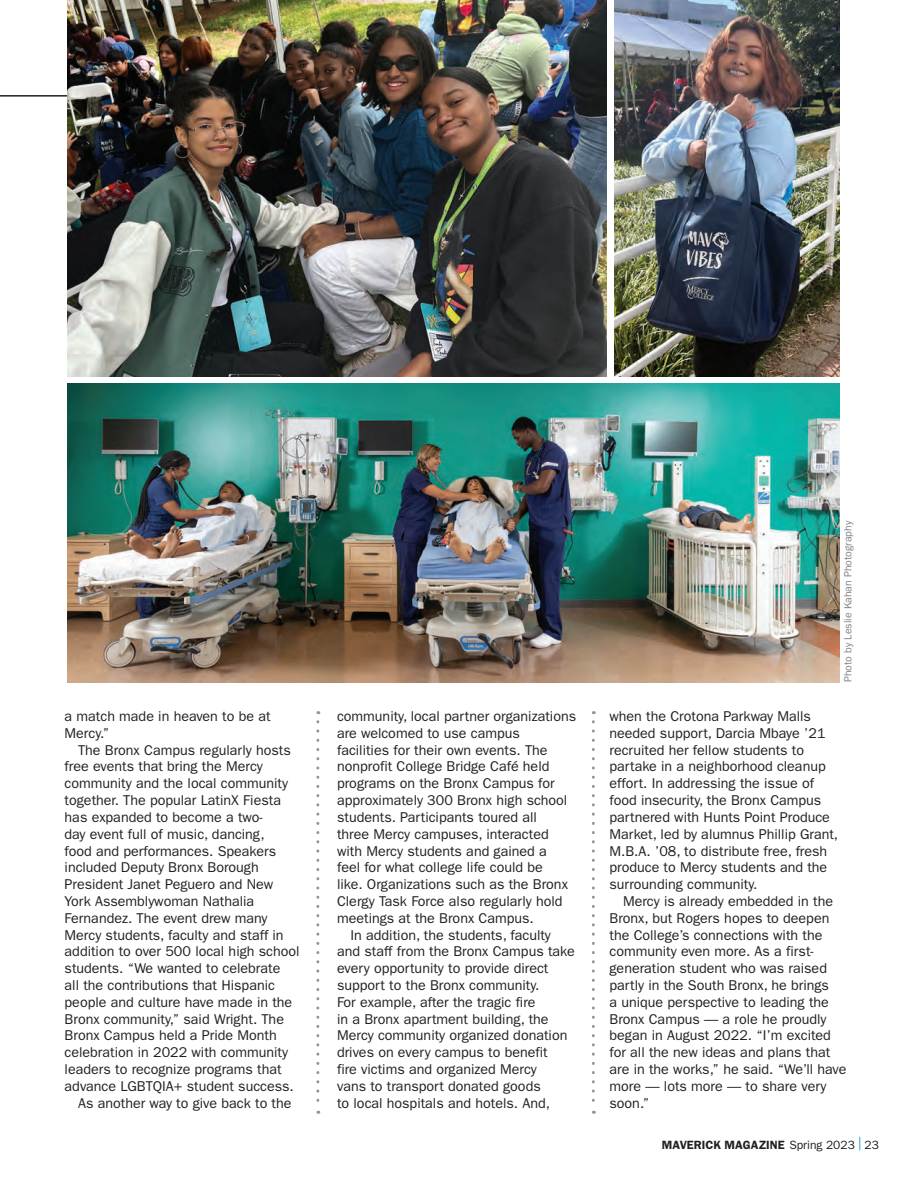
<style>
.page{position:relative;width:920px;height:1190px;background:#fff}
.page>*{position:absolute;margin:0;border:0;box-sizing:border-box;transform-origin:0 0}
.t1{font:14.25px/16.8px "ITC Franklin Gothic Std";color:#231f20}
.t2{font:600 12px "ITC Franklin Gothic Std";color:#231f20}
.t3{font:10.5px "ITC Franklin Gothic Std";color:#808285}
.s1{font-weight:400}
.s2{font-weight:400;font-size:13.5px;color:#009bc8}
</style>
<div class="page">
<hr style="left:0;top:95px;width:543px;height:2px;background:#231f20">
<img style="left:67px;top:0;width:538px;height:376px">
<img style="left:67px;top:384px;width:772px;height:298px">
<img style="left:614px;top:0;width:225px;height:376px">
<svg style="left:316px;top:721px;width:3px;height:392px"></svg>
<svg style="left:591px;top:721px;width:3px;height:392px"></svg>
<p class="t1" style="left:65px;top:707px;width:207px">a match made in heaven to be at<br>Mercy.”</p>
<p class="t1" style="left:78px;top:741px;width:214px">The Bronx Campus regularly hosts</p>
<p class="t1" style="left:65px;top:758px;width:200px">free events that bring the Mercy</p>
<p class="t1" style="left:65px;top:774px;width:225px">community and the local community</p>
<p class="t1" style="left:65px;top:791px;width:218px">together. The popular LatinX Fiesta</p>
<p class="t1" style="left:65px;top:808px;width:199px">has expanded to become a two-</p>
<p class="t1" style="left:65px;top:825px;width:201px">day event full of music, dancing,</p>
<p class="t1" style="left:65px;top:842px;width:213px">food and performances. Speakers</p>
<p class="t1" style="left:65px;top:858px;width:195px">included Deputy Bronx Borough</p>
<p class="t1" style="left:65px;top:875px;width:210px">President Janet Peguero and New</p>
<p class="t1" style="left:65px;top:892px;width:191px">York Assemblywoman Nathalia</p>
<p class="t1" style="left:65px;top:909px;width:204px">Fernandez. The event drew many</p>
<p class="t1" style="left:65px;top:926px;width:220px">Mercy students, faculty and staff in</p>
<p class="t1" style="left:65px;top:942px;width:236px">addition to over 500 local high school</p>
<p class="t1" style="left:65px;top:959px;width:217px">students. “We wanted to celebrate</p>
<p class="t1" style="left:65px;top:976px;width:212px">all the contributions that Hispanic</p>
<p class="t1" style="left:65px;top:993px;width:229px">people and culture have made in the</p>
<p class="t1" style="left:65px;top:1010px;width:221px">Bronx community,” said Wright. The</p>
<p class="t1" style="left:65px;top:1026px;width:213px">Bronx Campus held a Pride Month</p>
<p class="t1" style="left:65px;top:1043px;width:225px">celebration in 2022 with community</p>
<p class="t1" style="left:65px;top:1060px;width:218px">leaders to recognize programs that</p>
<p class="t1" style="left:65px;top:1077px;width:230px">advance LGBTQIA+ student success.</p>
<p class="t1" style="left:78px;top:1094px;width:215px">As another way to give back to the</p>
<p class="t1" style="left:337px;top:707px;width:240px">community, local partner organizations</p>
<p class="t1" style="left:337px;top:724px;width:184px">are welcomed to use campus</p>
<p class="t1" style="left:337px;top:741px;width:212px">facilities for their own events. The</p>
<p class="t1" style="left:337px;top:758px;width:214px">nonprofit College Bridge Café held</p>
<p class="t1" style="left:337px;top:774px;width:219px">programs on the Bronx Campus for</p>
<p class="t1" style="left:337px;top:791px;width:232px">approximately 300 Bronx high school</p>
<p class="t1" style="left:337px;top:808px;width:201px">students. Participants toured all</p>
<p class="t1" style="left:337px;top:825px;width:213px">three Mercy campuses, interacted</p>
<p class="t1" style="left:337px;top:842px;width:211px">with Mercy students and gained a</p>
<p class="t1" style="left:337px;top:858px;width:207px">feel for what college life could be</p>
<p class="t1" style="left:337px;top:875px;width:232px">like. Organizations such as the Bronx</p>
<p class="t1" style="left:337px;top:892px;width:227px">Clergy Task Force also regularly hold</p>
<p class="t1" style="left:337px;top:909px;width:198px">meetings at the Bronx Campus.</p>
<p class="t1" style="left:350px;top:926px;width:202px">In addition, the students, faculty</p>
<p class="t1" style="left:337px;top:942px;width:239px">and staff from the Bronx Campus take</p>
<p class="t1" style="left:337px;top:959px;width:213px">every opportunity to provide direct</p>
<p class="t1" style="left:337px;top:976px;width:204px">support to the Bronx community.</p>
<p class="t1" style="left:337px;top:993px;width:200px">For example, after the tragic fire</p>
<p class="t1" style="left:337px;top:1010px;width:213px">in a Bronx apartment building, the</p>
<p class="t1" style="left:337px;top:1026px;width:232px">Mercy community organized donation</p>
<p class="t1" style="left:337px;top:1043px;width:212px">drives on every campus to benefit</p>
<p class="t1" style="left:337px;top:1060px;width:201px">fire victims and organized Mercy</p>
<p class="t1" style="left:337px;top:1077px;width:205px">vans to transport donated goods</p>
<p class="t1" style="left:337px;top:1094px;width:214px">to local hospitals and hotels. And,</p>
<p class="t3" style="left:841px;top:682px;width:163px;rotate:-90deg">Photo by Leslie Kahan Photography</p>
<p class="t1" style="left:609px;top:707px;width:230px">when the Crotona Parkway Malls needed support, Darcia Mbaye ’21 recruited her fellow students to partake in a neighborhood cleanup effort. In addressing the issue of food insecurity, the Bronx Campus partnered with Hunts Point Produce Market, led by alumnus Phillip Grant, M.B.A. ’08, to distribute free, fresh produce to Mercy students and the surrounding community.</p>
<p class="t1" style="left:609px;top:892px;width:238px;text-indent:13px">Mercy is already embedded in the<br>Bronx, but Rogers hopes to deepen the College’s connections with the community even more. As a first&shy;generation student who was raised partly in the South Bronx, he brings<br>a unique perspective to leading the<br>Bronx Campus — a role he proudly began in August 2022. “I’m excited for all the new ideas and plans that are in the works,” he said. “We’ll have more — lots more — to share very soon.”</p>
<p class="t2" style="left:661px;top:1136px;width:218px">MAVERICK MAGAZINE <span class="s1">Spring 2023</span> <span class="s2">|</span> <span class="s1">23</span></p>
</div>
